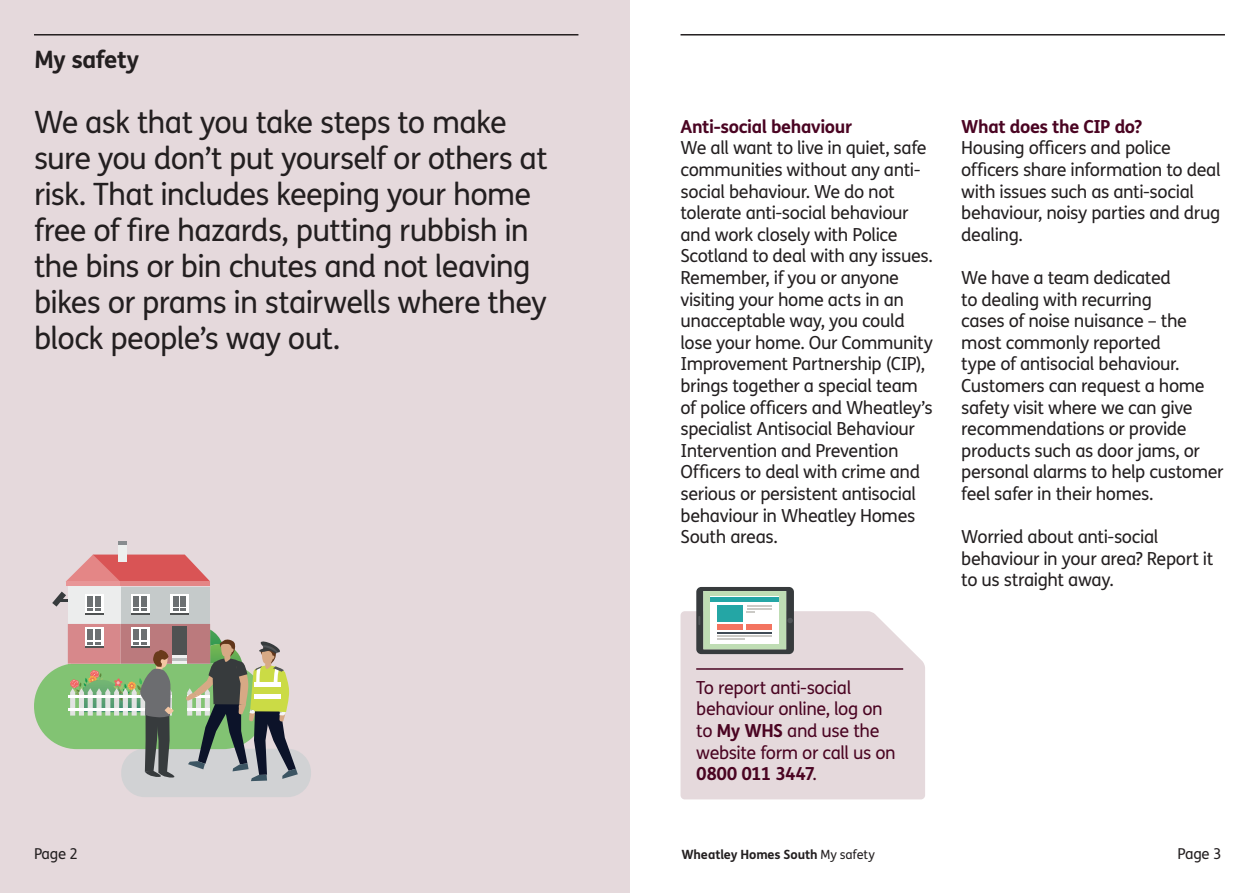
<style>
.page{position:relative;width:1259px;height:893px;background:#fff}
.page>*{position:absolute;margin:0;border:0;box-sizing:border-box;transform-origin:0 0}
._20_5_24-Reg-Section_intro-Black{font:30.75px/36px "FS Me";letter-spacing:-.025em;color:#231f20}
.t1{font:700 24px "FS Me";letter-spacing:-.02em;color:#231f20}
._12_14_4-Reg-Body-Black{font:18px/21.6px "FS Me";letter-spacing:-.02em;color:#231f20}
._10_12-Reg-Folios-Black{font:18px/21.6px "FS Me";letter-spacing:-.02em;color:#4a0422}
._12_14_4-Reg-Body-Black-2{font:700 18px "FS Me";letter-spacing:-.02em;color:#4a0422}
._10_12-Regular{font:15px "FS Me";letter-spacing:-.015em;color:#231f20}
.t2{font:700 12.75px "FS Me";letter-spacing:-.005em;color:#231f20}
.s1{font-weight:700}
.s2{font-weight:400}
</style>
<div class="page">
<hr style="left:680px;top:34px;width:545px;height:2px;background:#231f20">
<div style="left:0;top:0;width:629px;height:893px;background:#e5d9dc"></div>
<hr style="left:34px;top:34px;width:544px;height:2px;background:#231f20">
<div style="left:121px;top:749px;width:190px;height:48px;background:#d1d2d4;border-radius:24px"></div>
<div style="left:34px;top:663px;width:232px;height:86px;background:#82c373;border-radius:43px"></div>
<div style="left:107px;top:587px;width:103px;height:77px;background:#c5caca"></div>
<div style="left:68px;top:581px;width:52px;height:83px;background:#eceded"></div>
<svg style="left:131px;top:594px;width:18px;height:14px"></svg>
<div style="left:134px;top:596px;width:5px;height:10px;background:#6c7072"></div>
<div style="left:141px;top:596px;width:5px;height:10px;background:#6c7072"></div>
<svg style="left:131px;top:608px;width:18px;height:7px"></svg>
<svg style="left:171px;top:594px;width:18px;height:14px"></svg>
<div style="left:173px;top:596px;width:5px;height:10px;background:#6c7072"></div>
<div style="left:181px;top:596px;width:5px;height:10px;background:#6c7072"></div>
<svg style="left:171px;top:608px;width:18px;height:7px"></svg>
<svg style="left:85px;top:594px;width:18px;height:14px"></svg>
<div style="left:88px;top:596px;width:5px;height:10px;background:#6c7072"></div>
<div style="left:95px;top:596px;width:5px;height:10px;background:#6c7072"></div>
<svg style="left:85px;top:608px;width:18px;height:7px"></svg>
<svg style="left:66px;top:555px;width:144px;height:26px"></svg>
<div style="left:66px;top:581px;width:54px;height:5px;background:#e89697"></div>
<div style="left:118px;top:544px;width:8px;height:18px;background:#edefee"></div>
<svg style="left:118px;top:541px;width:8px;height:3px"></svg>
<div style="left:120px;top:581px;width:90px;height:5px;background:#e48686"></div>
<svg style="left:52px;top:592px;width:16px;height:15px"></svg>
<svg style="left:68px;top:624px;width:230px;height:157px"></svg>
<div style="left:680px;top:611px;width:245px;height:188px;background:#e5d9dc"></div>
<hr style="left:696px;top:668px;width:207px;height:2px;background:#4a0422">
<svg style="left:696px;top:587px;width:98px;height:67px"></svg>
<hr style="left:717px;top:632px;width:54px;height:2px;background:#404b56">
<hr style="left:717px;top:635px;width:54px;height:2px;background:#cbcac6">
<hr style="left:717px;top:638px;width:27px;height:2px;background:#cbcac6">
<p class="t1" style="left:34px;top:45px;width:107px">My safety</p>
<p class="_20_5_24-Reg-Section_intro-Black" style="left:34px;top:105px;width:515px">We ask that you take steps to make sure you don’t put yourself or others at risk. That includes keeping your home free of fire hazards, putting rubbish in the bins or bin chutes and not leaving bikes or prams in stairwells where they block people’s way out.</p>
<p class="_12_14_4-Reg-Body-Black-2" style="left:680px;top:115px;width:173px">Anti-social behaviour</p>
<p class="_12_14_4-Reg-Body-Black" style="left:680px;top:138px;width:254px">We all want to live in quiet, safe communities without any anti&shy;social behaviour. We do not tolerate anti-social behaviour and work closely with Police<br>Scotland to deal with any issues.<br>Remember, if you or anyone visiting your home acts in an unacceptable way, you could lose your home. Our Community<br>Improvement Partnership (CIP), brings together a special team of police officers and Wheatley’s specialist Antisocial Behaviour<br>Intervention and Prevention<br>Officers to deal with crime and serious or persistent antisocial behaviour in Wheatley Homes<br>South areas.</p>
<p class="_12_14_4-Reg-Body-Black-2" style="left:961px;top:115px;width:183px">What does the CIP do?</p>
<p class="_12_14_4-Reg-Body-Black" style="left:961px;top:138px;width:261px">Housing officers and police officers share information to deal with issues such as anti-social behaviour, noisy parties and drug dealing.</p>
<p class="_12_14_4-Reg-Body-Black" style="left:961px;top:267px;width:264px">We have a team dedicated<br>to dealing with recurring<br>cases of noise nuisance – the most commonly reported<br>type of antisocial behaviour.<br>Customers can request a home safety visit where we can give recommendations or provide products such as door jams, or personal alarms to help customer feel safer in their homes.</p>
<p class="_12_14_4-Reg-Body-Black" style="left:961px;top:527px;width:254px">Worried about anti-social behaviour in your area? Report it to us straight away.</p>
<p class="_10_12-Reg-Folios-Black" style="left:696px;top:677px;width:201px">To report anti-social behaviour online, log on to <span class="s1">My WHS</span> and use the website form or call us on<br><span class="s1">0800 011 3447</span>.</p>
<p class="_10_12-Regular" style="left:34px;top:845px;width:46px">Page 2</p>
<p class="t2" style="left:681px;top:846px;width:195px">Wheatley Homes South <span class="s2">My safety</span></p>
<p class="_10_12-Regular" style="left:1177px;top:845px;width:46px">Page 3</p>
</div>
